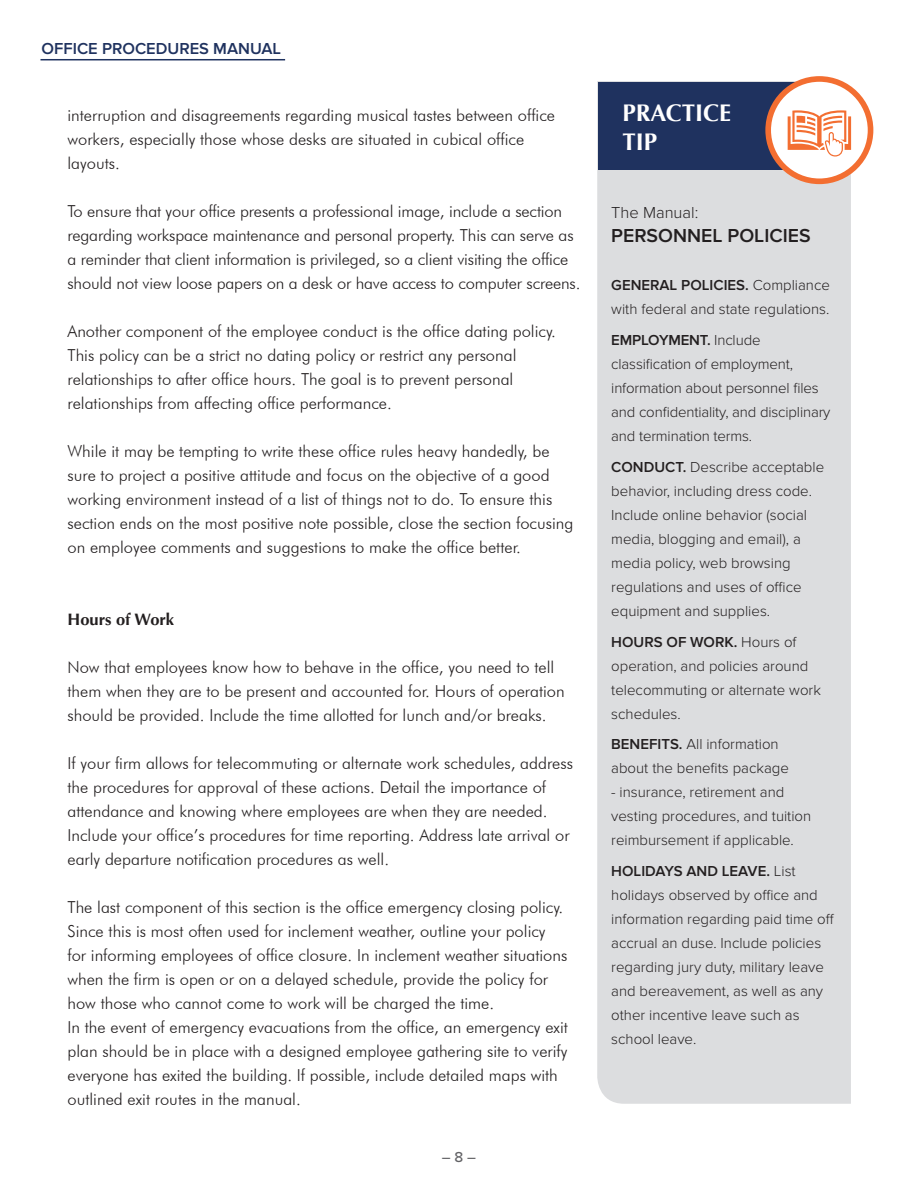
<style>
.page{position:relative;width:918px;height:1188px;background:#fff}
.page>*{position:absolute;margin:0;border:0;box-sizing:border-box;transform-origin:0 0}
.t1{font:700 24px/28.8px "Optima";color:#fff}
.t2{font:600 19.5px "Proxima Nova";color:#231f20}
.t3{font:300 16.5px/24px "Futura BT";color:#231f20}
.t4{font:600 16.5px "Proxima Nova";color:#1f325f}
.t5{font:700 16.5px "Optima";color:#231f20}
.t6{font:300 16.5px "Proxima Nova";color:#231f20}
.t7{font:300 15px/24px "Proxima Nova";color:#231f20}
.t8{font:500 15px "Proxima Nova";color:#636366}
.s1{font-weight:600}
</style>
<div class="page">
<hr style="left:40px;top:59px;width:245px;height:1px;background:#1f325f">
<div style="left:597px;top:81px;width:254px;height:1023px;background:#dcdddf"></div>
<div style="left:598px;top:82px;width:238px;height:88px;background:#1f325f"></div>
<svg style="left:765px;top:76px;width:108px;height:108px"></svg>
<p class="t4" style="left:42px;top:39px;width:241px">OFFICE PROCEDURES MANUAL</p>
<p class="t3" style="left:68px;top:103px;width:489px">interruption and disagreements regarding musical tastes between office workers, especially those whose desks are situated in cubical office layouts.</p>
<p class="t3" style="left:68px;top:199px;width:514px">To ensure that your office presents a professional image, include a section regarding workspace maintenance and personal property. This can serve as a reminder that client information is privileged, so a client visiting the office should not view loose papers on a desk or have access to computer screens.</p>
<p class="t3" style="left:68px;top:319px;width:490px">Another component of the employee conduct is the office dating policy.<br>This policy can be a strict no dating policy or restrict any personal relationships to after office hours. The goal is to prevent personal relationships from affecting office performance.</p>
<p class="t3" style="left:68px;top:439px;width:507px">While it may be tempting to write these office rules heavy handedly, be sure to project a positive attitude and focus on the objective of a good working environment instead of a list of things not to do. To ensure this section ends on the most positive note possible, close the section focusing on employee comments and suggestions to make the office better.</p>
<p class="t5" style="left:68px;top:609px;width:108px">Hours of Work</p>
<p class="t3" style="left:68px;top:655px;width:499px">Now that employees know how to behave in the office, you need to tell them when they are to be present and accounted for. Hours of operation should be provided. Include the time allotted for lunch and/or breaks.</p>
<p class="t3" style="left:68px;top:751px;width:507px">If your firm allows for telecommuting or alternate work schedules, address the procedures for approval of these actions. Detail the importance of attendance and knowing where employees are when they are needed.<br>Include your office’s procedures for time reporting. Address late arrival or early departure notification procedures as well.</p>
<p class="t3" style="left:68px;top:895px;width:502px">The last component of this section is the office emergency closing policy.<br>Since this is most often used for inclement weather, outline your policy for informing employees of office closure. In inclement weather situations when the firm is open or on a delayed schedule, provide the policy for how those who cannot come to work will be charged the time.<br>In the event of emergency evacuations from the office, an emergency exit plan should be in place with a designed employee gathering site to verify everyone has exited the building. If possible, include detailed maps with outlined exit routes in the manual.</p>
<p class="t8" style="left:442px;top:1148px;width:36px">– 8 –</p>
<h1 class="t1" style="left:623px;top:99px;width:110px">practice tip</h1>
<p class="t6" style="left:611px;top:204px;width:89px">The Manual:</p>
<p class="t2" style="left:611px;top:225px;width:201px">PERSONNEL POLICIES</p>
<p class="t7" style="left:611px;top:274px;width:220px"><span class="s1">GENERAL POLICIES.</span> Compliance with federal and state regulations.</p>
<p class="t7" style="left:611px;top:329px;width:221px"><span class="s1">EMPLOYMENT.</span> Include classification of employment, information about personnel files and confidentiality, and disciplinary and termination terms.</p>
<p class="t7" style="left:611px;top:455px;width:214px"><span class="s1">CONDUCT.</span> Describe acceptable behavior, including dress code.<br>Include online behavior (social media, blogging and email), a media policy, web browsing regulations and uses of office equipment and supplies.</p>
<p class="t7" style="left:611px;top:630px;width:211px"><span class="s1">HOURS OF WORK.</span> Hours of operation, and policies around telecommuting or alternate work schedules.</p>
<p class="t7" style="left:611px;top:733px;width:179px"><span class="s1">BENEFITS.</span> All information about the benefits package</p>
<p class="t7" style="left:611px;top:781px;width:202px">- insurance, retirement and vesting procedures, and tuition reimbursement if applicable.</p>
<p class="t7" style="left:611px;top:860px;width:224px"><span class="s1">HOLIDAYS AND LEAVE.</span> List holidays observed by office and information regarding paid time off accrual an duse. Include policies regarding jury duty, military leave and bereavement, as well as any other incentive leave such as school leave.</p>
</div>
